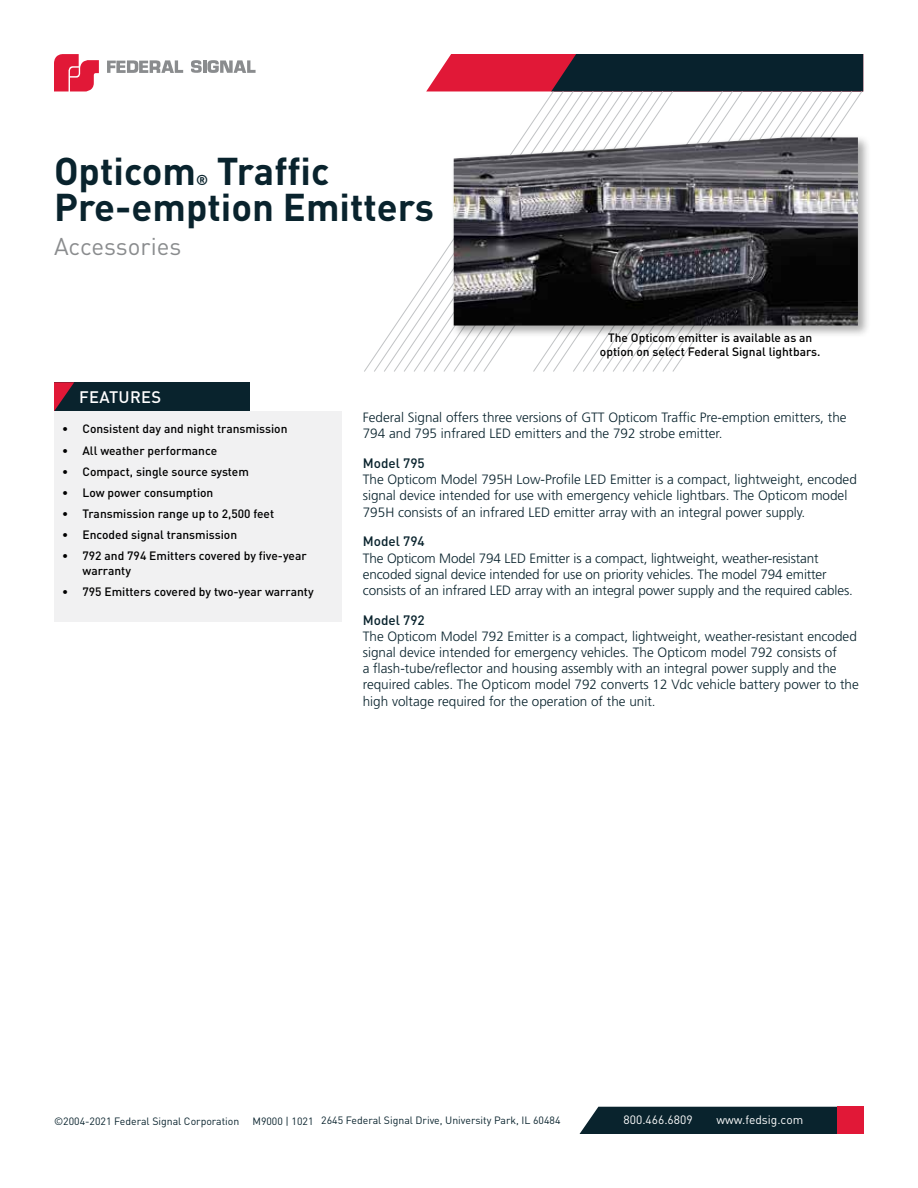
<style>
.page{position:relative;width:918px;height:1188px;background:#fff}
.page>*{position:absolute;margin:0;border:0;box-sizing:border-box;transform-origin:0 0}
.t1{font:700 38.25px/36px "DIN Pro";color:#09232d}
.t2{font:24px "DIN Pro";color:#8a8c8e}
.t3{font:500 16.5px "DIN Pro";letter-spacing:.02em;color:#fff}
.t4{font:700 14.25px "DIN Pro";color:#09232d}
.t5{font:300 13.5px/16.2px "Frutiger LT Std";color:#09232d}
.t6{font:500 13.5px "DIN Pro";color:#09232d}
.t7{font:500 12px/14.4px "DIN Pro";color:#000}
.t8{font:500 12px/14.4px "DIN";color:#000;text-align:center}
.t9{font:12px "DIN Pro";color:#fff}
.t10{font:10.5px "DIN Pro";color:#09232d}
</style>
<div class="page">
<div style="left:837px;top:1107px;width:27px;height:27px;background:#e11837"></div>
<div style="left:580px;top:1107px;width:257px;height:27px;background:#09232d"></div>
<svg style="left:54px;top:54px;width:45px;height:37px"></svg>
<svg style="left:191px;top:60px;width:65px;height:13px"></svg>
<svg style="left:107px;top:60px;width:76px;height:13px"></svg>
<svg style="left:426px;top:54px;width:437px;height:37px;background:#4d2536"></svg>
<svg style="left:394px;top:297px;width:20px;height:75px"></svg>
<svg style="left:414px;top:91px;width:29px;height:281px"></svg>
<svg style="left:443px;top:91px;width:30px;height:281px"></svg>
<svg style="left:483px;top:91px;width:169px;height:281px"></svg>
<svg style="left:672px;top:91px;width:190px;height:281px"></svg>
<div style="left:54px;top:382px;width:195px;height:29px;background:#09232d"></div>
<svg style="left:54px;top:382px;width:20px;height:29px"></svg>
<div style="left:54px;top:411px;width:287px;height:211px;background:#f1f1f2"></div>
<div style="left:450px;top:134px;width:421px;height:205px;background:#000;opacity:.35"></div>
<img style="left:454px;top:137px;width:404px;height:189px">
<h1 class="t1" style="left:54px;top:149px;width:382px;text-indent:163px">Traffic<br>Pre-emption Emitters</h1>
<h1 class="t1" style="left:54px;top:149px;width:144px">Opticom</h1>
<p class="t4" style="left:196px;top:168px;width:14px">®</p>
<h2 class="t2" style="left:54px;top:227px;width:129px">Accessories</h2>
<p class="t3" style="left:79px;top:383px;width:84px">FEATURES</p>
<p class="t7" style="left:62px;top:421px;width:227px">• Consistent day and night transmission</p>
<p class="t7" style="left:62px;top:442px;width:156px">• All weather performance</p>
<p class="t7" style="left:62px;top:463px;width:188px">• Compact, single source system</p>
<p class="t7" style="left:62px;top:484px;width:153px">• Low power consumption</p>
<p class="t7" style="left:62px;top:505px;width:213px">• Transmission range up to 2,500 feet</p>
<p class="t7" style="left:62px;top:526px;width:176px">• Encoded signal transmission</p>
<p class="t7" style="left:82px;top:548px;width:226px;text-indent:-20px">• 792 and 794 Emitters covered by five-year warranty</p>
<p class="t7" style="left:62px;top:583px;width:253px">• 795 Emitters covered by two-year warranty</p>
<p class="t8" style="left:600px;top:330px;width:222px">The Opticom emitter is available as an option on select Federal Signal lightbars.</p>
<p class="t5" style="left:363px;top:410px;width:485px">Federal Signal offers three versions of GTT Opticom Traffic Pre-emption emitters, the<br>794 and 795 infrared LED emitters and the 792 strobe emitter.</p>
<p class="t6" style="left:363px;top:452px;width:63px">Model 795</p>
<p class="t5" style="left:363px;top:472px;width:496px">The Opticom Model 795H Low-Profile LED Emitter is a compact, lightweight, encoded signal device intended for use with emergency vehicle lightbars. The Opticom model<br>795H consists of an infrared LED emitter array with an integral power supply.</p>
<p class="t6" style="left:363px;top:531px;width:63px">Model 794</p>
<p class="t5" style="left:363px;top:550px;width:492px">The Opticom Model 794 LED Emitter is a compact, lightweight, weather-resistant encoded signal device intended for use on priority vehicles. The model 794 emitter consists of an infrared LED array with an integral power supply and the required cables.</p>
<p class="t6" style="left:363px;top:609px;width:63px">Model 792</p>
<p class="t5" style="left:363px;top:628px;width:498px">The Opticom Model 792 Emitter is a compact, lightweight, weather-resistant encoded signal device intended for emergency vehicles. The Opticom model 792 consists of<br>a flash-tube/reflector and housing assembly with an integral power supply and the required cables. The Opticom model 792 converts 12 Vdc vehicle battery power to the high voltage required for the operation of the unit.</p>
<p class="t10" style="left:54px;top:1112px;width:508px">©2004-2021 Federal Signal Corporation M9000 | 1021 2645 Federal Signal Drive, University Park, IL 60484</p>
<p class="t9" style="left:624px;top:1111px;width:71px">800.466.6809</p>
<p class="t9" style="left:717px;top:1111px;width:88px">www.fedsig.com</p>
</div>
